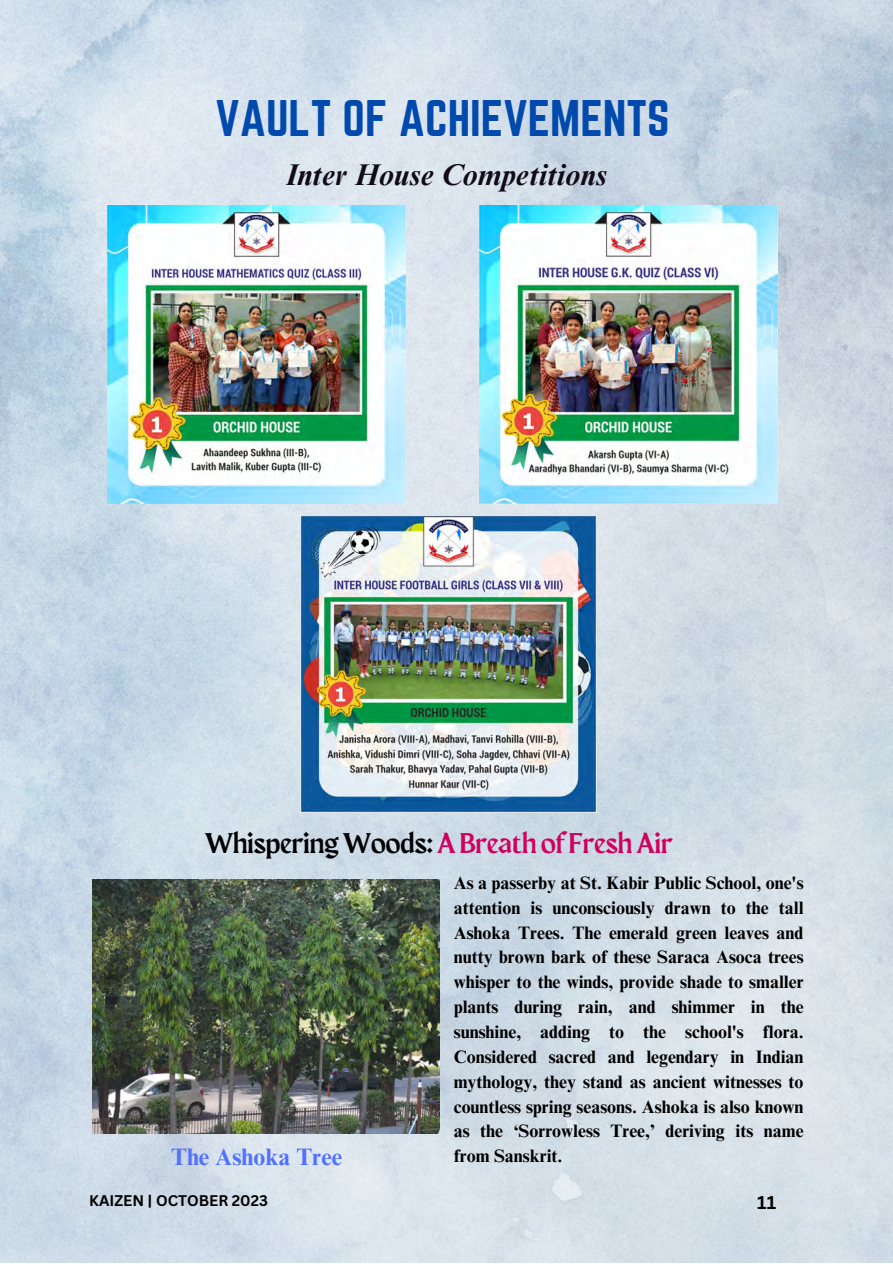
<style>
.page{position:relative;width:893px;height:1264px;background:#fff}
.page>*{position:absolute;margin:0;border:0;box-sizing:border-box;transform-origin:0 0}
.t1{font:45px "Norwester";color:#004aad}
.t2{font:italic 700 30px "Times NRMT Pro";color:#100b17}
.t3{font:28.5px "Maragsa Display";color:#d0005f}
.t4{font:700 23.85px "Times NRMT Pro";color:#5271ff}
.t5{font:700 18px/24.9px "Times NRMT Pro";color:#000;text-align:justify}
.t6{font:700 18px "Canva Sans";color:#000}
.t7{font:700 15px "Canva Sans";color:#000}
.s1{color:#000}
</style>
<div class="page">
<img style="left:0;top:0;width:892px;height:1262px">
<img style="left:108px;top:205px;width:297px;height:298px">
<img style="left:479px;top:205px;width:298px;height:298px">
<img style="left:300px;top:515px;width:297px;height:297px">
<img style="left:93px;top:879px;width:346px;height:254px">
<p class="t1" style="left:215px;top:91px;width:456px">VAULT OF ACHIEVEMENTS</p>
<p class="t2" style="left:286px;top:163px;width:322px">Inter House Competitions</p>
<p class="t3" style="left:205px;top:830px;width:469px"><span class="s1">Whispering Woods:</span> A Breath of Fresh Air</p>
<p class="t5" style="left:454px;top:872px;width:351px">As a passerby at St. Kabir Public School, one's attention is unconsciously drawn to the tall Ashoka Trees. The emerald green leaves and nutty brown bark of these Saraca Asoca trees whisper to the winds, provide shade to smaller plants during rain, and shimmer in the sunshine, adding to the school's flora.<br>Considered sacred and legendary in Indian mythology, they stand as ancient witnesses to countless spring seasons. Ashoka is also known as the ‘Sorrowless Tree,’ deriving its name</p>
<p class="t4" style="left:171px;top:1147px;width:172px">The Ashoka Tree</p>
<p class="t5" style="left:454px;top:1145px;width:110px">from Sanskrit.</p>
<p class="t7" style="left:89px;top:1189px;width:180px">KAIZEN | OCTOBER 2023</p>
<p class="t6" style="left:757px;top:1189px;width:20px">11</p>
</div>
